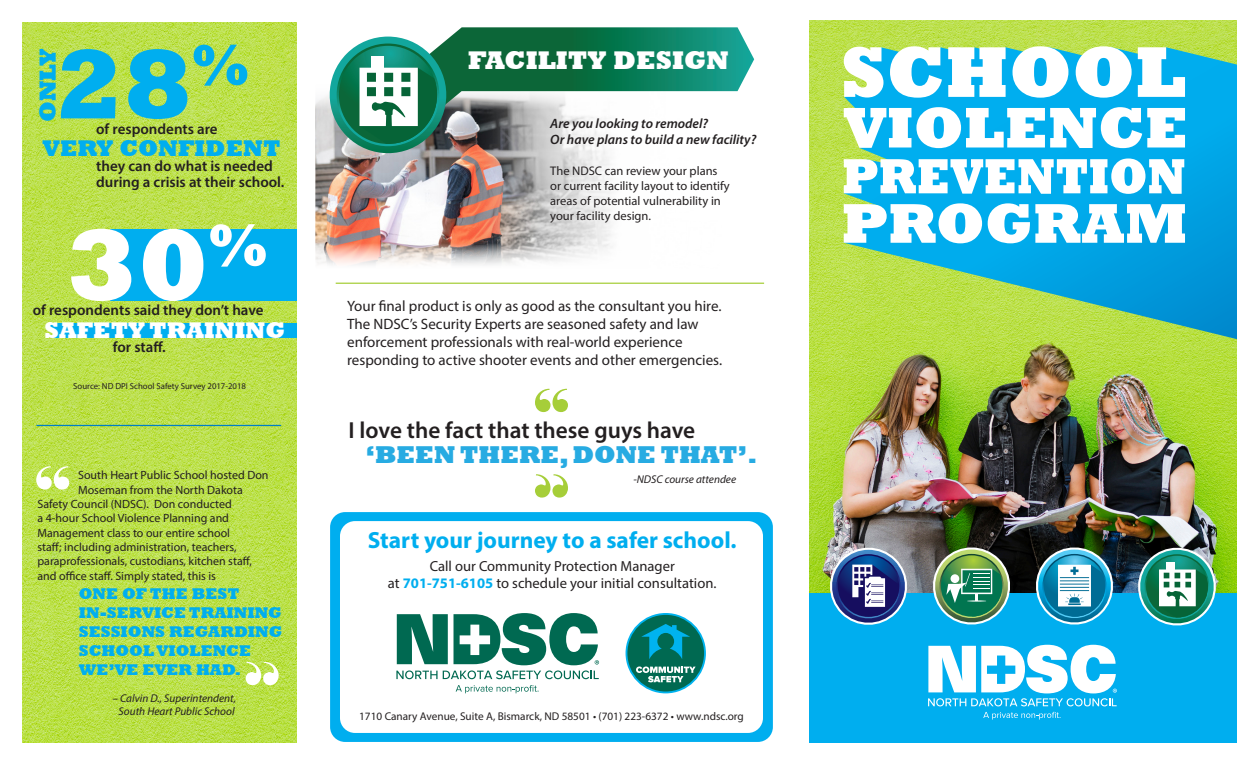
<style>
.page{position:relative;width:1260px;height:765px;background:#fff}
.page>*{position:absolute;margin:0;border:0;box-sizing:border-box;transform-origin:0 0}
.t1{font:800 100px "Rockwell";color:#00aeef}
.t2{font:800 58.38px "Rockwell";color:#00aeef}
.t3{font:800 26.25px "Rockwell";color:#fff}
.t4{font:800 25px "Rockwell";color:#27abe2}
.t5{font:800 24px "Rockwell";color:#00aeef}
.t6{font:700 23.38px "Myriad Pro";color:#00aeef}
.t7{font:600 23.25px "Myriad Pro";color:#231f20}
.t8{font:800 23.25px "Rockwell";color:#fff}
.t9{font:800 23.25px "Rockwell";color:#00aeef}
.t10{font:800 15.88px/19.1px "Rockwell";color:#00aeef}
.t11{font:15px/18px "Myriad Pro";color:#231f20}
.t12{font:600 15px/16.2px "Myriad Pro";color:#231f20}
.t13{font:14.62px "Myriad Pro";color:#231f20}
.t14{font:italic 600 13.62px "Myriad Pro";color:#231f20}
.t15{font:12.5px/15px "Myriad Pro";color:#231f20}
.t16{font:12px "Myriad Pro";color:#231f20}
.t17{font:11.25px "Myriad Pro";color:#231f20}
.t18{font:italic 11.25px/13.5px "Myriad Pro";color:#231f20;text-align:center}
.t19{font:8.75px "Myriad Pro";color:#231f20}
.s1{font-weight:700;color:#00aeef}
</style>
<div class="page">
<img style="left:22px;top:23px;width:275px;height:719px">
<div style="left:330px;top:512px;width:443px;height:230px;background:#00aeef;border-radius:15px"></div>
<div style="left:340px;top:521px;width:423px;height:212px;background:#fff;border-radius:15px"></div>
<div style="left:807px;top:591px;width:431px;height:151px;background:#00aeef"></div>
<img style="left:808px;top:21px;width:430px;height:571px">
<img style="left:316px;top:98px;width:295px;height:167px">
<img style="left:825px;top:543px;width:87px;height:82px">
<img style="left:1031px;top:543px;width:87px;height:82px">
<img style="left:928px;top:545px;width:87px;height:80px">
<img style="left:1134px;top:545px;width:86px;height:81px">
<svg style="left:844px;top:47px;width:394px;height:298px;background:#43b9ad"></svg>
<svg style="left:844px;top:47px;width:40px;height:51px"></svg>
<svg style="left:890px;top:46px;width:52px;height:52px"></svg>
<svg style="left:948px;top:47px;width:58px;height:50px"></svg>
<svg style="left:1013px;top:46px;width:55px;height:52px"></svg>
<svg style="left:1076px;top:46px;width:56px;height:52px"></svg>
<svg style="left:1138px;top:47px;width:47px;height:50px"></svg>
<svg style="left:844px;top:107px;width:341px;height:41px"></svg>
<svg style="left:844px;top:159px;width:340px;height:35px"></svg>
<svg style="left:844px;top:203px;width:138px;height:40px"></svg>
<svg style="left:988px;top:203px;width:197px;height:40px"></svg>
<svg style="left:324px;top:27px;width:430px;height:132px"></svg>
<hr style="left:336px;top:283px;width:428px;height:1px;background:#a6ce39">
<svg style="left:246px;top:662px;width:33px;height:23px"></svg>
<svg style="left:36px;top:466px;width:33px;height:24px"></svg>
<div style="left:110px;top:229px;width:187px;height:72px;background:#00aeef"></div>
<svg style="left:71px;top:224px;width:195px;height:77px"></svg>
<div style="left:53px;top:323px;width:244px;height:15px;background:#00aeef"></div>
<svg style="left:49px;top:324px;width:4px;height:5px"></svg>
<hr style="left:36px;top:425px;width:245px;height:1px;background:#007fc6">
<div style="left:795px;top:13px;width:13px;height:752px;background:#fff"></div>
<svg style="left:535px;top:474px;width:33px;height:24px"></svg>
<svg style="left:535px;top:389px;width:33px;height:23px"></svg>
<svg style="left:983px;top:712px;width:78px;height:8px"></svg>
<svg style="left:928px;top:645px;width:189px;height:61px"></svg>
<svg style="left:456px;top:685px;width:83px;height:8px"></svg>
<svg style="left:396px;top:613px;width:203px;height:66px"></svg>
<div style="left:626px;top:614px;width:79px;height:78px;background:#006951;border-radius:50%"></div>
<div style="left:626px;top:613px;width:80px;height:80px;border:2px solid #00b3ef;border-radius:50%"></div>
<svg style="left:636px;top:667px;width:60px;height:15px"></svg>
<svg style="left:641px;top:624px;width:49px;height:35px"></svg>
<p class="t5" style="left:34px;top:122px;width:75px;rotate:-90deg">ONLY</p>
<p class="t2" style="left:192px;top:32px;width:58px">%</p>
<p class="t1" style="left:55px;top:27px;width:139px">28</p>
<p class="t12" style="left:96px;top:120px;width:123px">of respondents are</p>
<p class="t9" style="left:43px;top:134px;width:239px">VERY CONFIDENT</p>
<p class="t12" style="left:96px;top:157px;width:190px">they can do what is needed during a crisis at their school.</p>
<p class="t12" style="left:33px;top:302px;width:232px">of respondents said they don’t have</p>
<p class="t12" style="left:113px;top:339px;width:54px">for staff.</p>
<p class="t8" style="left:44px;top:317px;width:242px">SAFETY TRAINING</p>
<p class="t19" style="left:73px;top:381px;width:174px">Source: ND DPI School Safety Survey 2017-2018</p>
<p class="t16" style="left:78px;top:468px;width:192px">South Heart Public School hosted Don</p>
<p class="t16" style="left:78px;top:482px;width:166px">Moseman from the North Dakota</p>
<p class="t16" style="left:37px;top:497px;width:196px">Safety Council (NDSC). Don conducted</p>
<p class="t16" style="left:37px;top:511px;width:193px">a 4-hour School Violence Planning and</p>
<p class="t16" style="left:37px;top:525px;width:194px">Management class to our entire school</p>
<p class="t16" style="left:37px;top:540px;width:201px">staff; including administration, teachers,</p>
<p class="t16" style="left:37px;top:554px;width:216px">paraprofessionals, custodians, kitchen staff,</p>
<p class="t16" style="left:37px;top:568px;width:180px">and office staff. Simply stated, this is</p>
<p class="t10" style="left:79px;top:584px;width:162px">ONE OF THE BEST</p>
<p class="t10" style="left:79px;top:603px;width:205px">IN-SERVICE TRAINING<br>SESSIONS REGARDING<br>SCHOOL VIOLENCE<br>WE’VE EVER HAD.</p>
<p class="t18" style="left:112px;top:691px;width:125px">– Calvin D., Superintendent,<br>South Heart Public School</p>
<p class="t3" style="left:468px;top:45px;width:262px">FACILITY DESIGN</p>
<p class="t14" style="left:550px;top:115px;width:159px">Are you looking to remodel?</p>
<p class="t14" style="left:550px;top:131px;width:208px">Or have plans to build a new facility?</p>
<p class="t15" style="left:550px;top:163px;width:181px">The NDSC can review your plans or current facility layout to identify areas of potential vulnerability in your facility design.</p>
<p class="t11" style="left:347px;top:297px;width:376px">Your final product is only as good as the consultant you hire.</p>
<p class="t11" style="left:347px;top:315px;width:376px">The NDSC’s Security Experts are seasoned safety and law enforcement professionals with real-world experience responding to active shooter events and other emergencies.</p>
<p class="t7" style="left:349px;top:415px;width:348px">I love the fact that these guys have</p>
<p class="t4" style="left:365px;top:440px;width:393px">‘BEEN THERE, DONE THAT’.</p>
<p class="t18" style="left:633px;top:472px;width:104px">-NDSC course attendee</p>
<p class="t6" style="left:368px;top:525px;width:370px">Start your journey to a safer school.</p>
<p class="t13" style="left:430px;top:557px;width:247px">Call our Community Protection Manager</p>
<p class="t13" style="left:388px;top:575px;width:330px">at <span class="s1">701-751-6105</span> to schedule your initial consultation.</p>
<p class="t17" style="left:359px;top:710px;width:386px">1710 Canary Avenue, Suite A, Bismarck, ND 58501 • (701) 223-6372 • www.ndsc.org</p>
</div>
